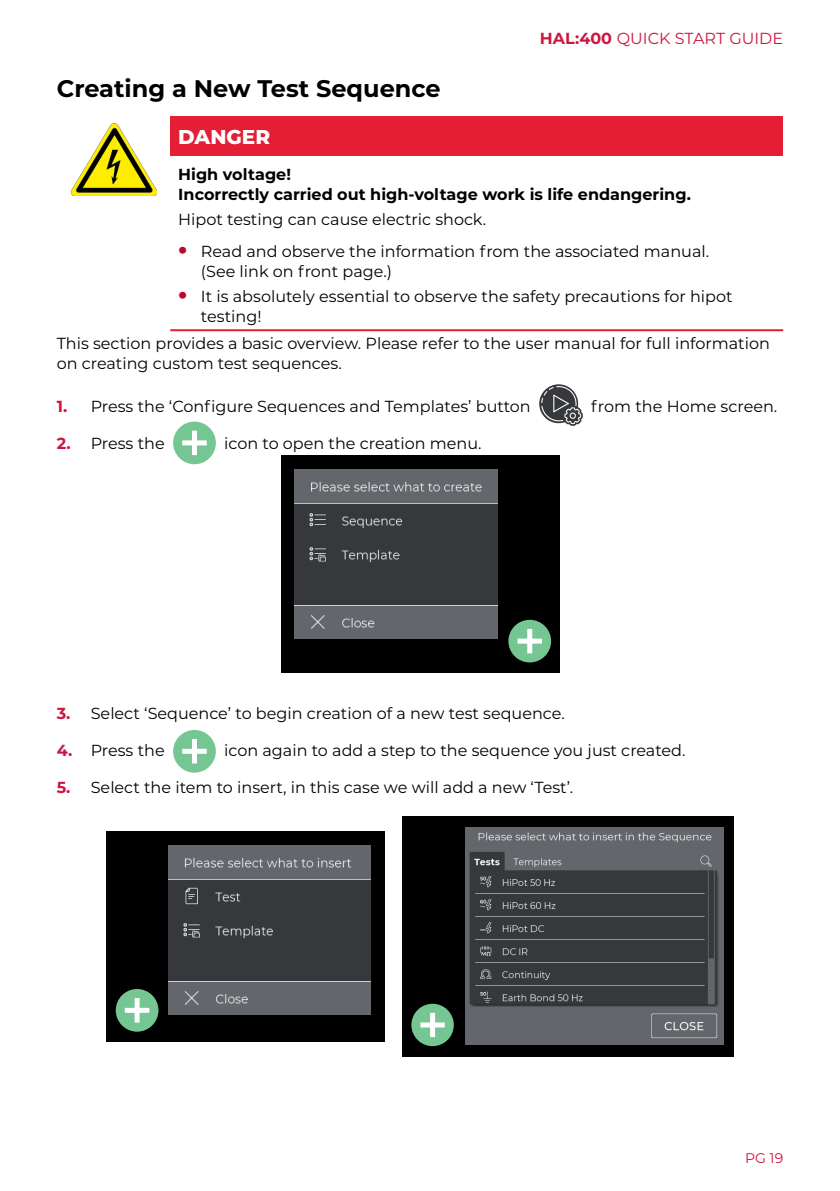
<style>
.page{position:relative;width:840px;height:1191px;background:#fff}
.page>*{position:absolute;margin:0;border:0;box-sizing:border-box;transform-origin:0 0}
.t1{font:700 24px "Montserrat";color:#000}
.t2{font:800 20px "Montserrat";color:#fff}
.t3{font:16px/20px "Montserrat";color:#000}
.t4{font:700 16px/20px "Montserrat";color:#000}
.t5{font:16px "Montserrat";color:#cd163f}
.t6{font:14px "Montserrat";color:#cd163f}
.s1{font-weight:700}
.s2{font-weight:800;font-size:24px;color:#c00630}
.s3{font-weight:700;color:#cd163f}
</style>
<div class="page">
<div style="left:170px;top:116px;width:612px;height:40px;background:#e41e34"></div>
<hr style="left:170px;top:329px;width:612px;height:2px;background:#e41e34">
<img style="left:72px;top:123px;width:85px;height:73px">
<svg style="left:539px;top:384px;width:43px;height:42px"></svg>
<div style="left:173px;top:421px;width:43px;height:43px;background:#76c694;border-radius:50%"></div>
<div style="left:192px;top:430px;width:5px;height:13px;background:#fff"></div>
<div style="left:192px;top:443px;width:5px;height:12px;background:#fff"></div>
<div style="left:194px;top:440px;width:13px;height:5px;background:#fff"></div>
<div style="left:182px;top:440px;width:12px;height:5px;background:#fff"></div>
<div style="left:280px;top:455px;width:279px;height:218px;background:#000"></div>
<div style="left:508px;top:620px;width:42px;height:42px;background:#76c694;border-radius:50%"></div>
<div style="left:527px;top:629px;width:5px;height:12px;background:#fff"></div>
<div style="left:527px;top:641px;width:5px;height:12px;background:#fff"></div>
<div style="left:529px;top:638px;width:12px;height:5px;background:#fff"></div>
<div style="left:517px;top:638px;width:12px;height:5px;background:#fff"></div>
<img style="left:294px;top:469px;width:203px;height:169px">
<div style="left:173px;top:730px;width:43px;height:42px;background:#76c694;border-radius:50%"></div>
<div style="left:192px;top:739px;width:5px;height:12px;background:#fff"></div>
<div style="left:192px;top:751px;width:5px;height:12px;background:#fff"></div>
<div style="left:194px;top:749px;width:13px;height:5px;background:#fff"></div>
<div style="left:182px;top:749px;width:12px;height:5px;background:#fff"></div>
<div style="left:106px;top:831px;width:278px;height:211px;background:#000"></div>
<div style="left:116px;top:989px;width:42px;height:42px;background:#76c694;border-radius:50%"></div>
<div style="left:134px;top:998px;width:5px;height:12px;background:#fff"></div>
<div style="left:134px;top:1010px;width:5px;height:12px;background:#fff"></div>
<div style="left:137px;top:1007px;width:12px;height:5px;background:#fff"></div>
<div style="left:125px;top:1007px;width:12px;height:5px;background:#fff"></div>
<img style="left:168px;top:846px;width:202px;height:168px">
<div style="left:402px;top:816px;width:331px;height:241px;background:#000"></div>
<div style="left:411px;top:1003px;width:42px;height:43px;background:#76c694;border-radius:50%"></div>
<div style="left:430px;top:1012px;width:5px;height:13px;background:#fff"></div>
<div style="left:430px;top:1025px;width:5px;height:12px;background:#fff"></div>
<div style="left:432px;top:1022px;width:12px;height:5px;background:#fff"></div>
<div style="left:420px;top:1022px;width:12px;height:5px;background:#fff"></div>
<img style="left:465px;top:827px;width:258px;height:217px">
<div style="left:298px;top:569px;width:182px;height:31px;background:#36383c"></div>
<div style="left:570px;top:850px;width:117px;height:18px;background:#63666a"></div>
<div style="left:177px;top:948px;width:181px;height:31px;background:#36383c"></div>
<p class="t5" style="left:539px;top:27px;width:244px"><span class="s1">HAL:400</span> QUICK START GUIDE</p>
<h1 class="t1" style="left:57px;top:71px;width:385px">Creating a New Test Sequence</h1>
<p class="t2" style="left:178px;top:122px;width:93px">DANGER</p>
<p class="t4" style="left:178px;top:163px;width:514px">High voltage!<br>Incorrectly carried out high-voltage work is life endangering.</p>
<p class="t3" style="left:178px;top:209px;width:309px">Hipot testing can cause electric shock.</p>
<p class="t3" style="left:201px;top:240px;width:509px;text-indent:-23px"><span class="s2">•</span> Read and observe the information from the associated manual. (See link on front page.)</p>
<p class="t3" style="left:201px;top:286px;width:533px;text-indent:-23px"><span class="s2">•</span> It is absolutely essential to observe the safety precautions for hipot testing!</p>
<p class="t3" style="left:57px;top:333px;width:714px">This section provides a basic overview. Please refer to the user manual for full information on creating custom test sequences.</p>
<p class="t3" style="left:57px;top:395px;width:475px"><span class="s3">1.</span> Press the ‘Configure Sequences and Templates’ button</p>
<p class="t3" style="left:591px;top:395px;width:187px">from the Home screen.</p>
<p class="t3" style="left:57px;top:432px;width:109px"><span class="s3">2.</span> Press the</p>
<p class="t3" style="left:224px;top:432px;width:259px">icon to open the creation menu.</p>
<p class="t3" style="left:57px;top:703px;width:509px"><span class="s3">3.</span> Select ‘Sequence’ to begin creation of a new test sequence.</p>
<p class="t3" style="left:57px;top:740px;width:109px"><span class="s3">4.</span> Press the</p>
<p class="t3" style="left:224px;top:740px;width:462px">icon again to add a step to the sequence you just created.</p>
<p class="t3" style="left:57px;top:777px;width:517px"><span class="s3">5.</span> Select the item to insert, in this case we will add a new ‘Test’.</p>
<p class="t6" style="left:744px;top:1148px;width:40px">PG 19</p>
</div>
